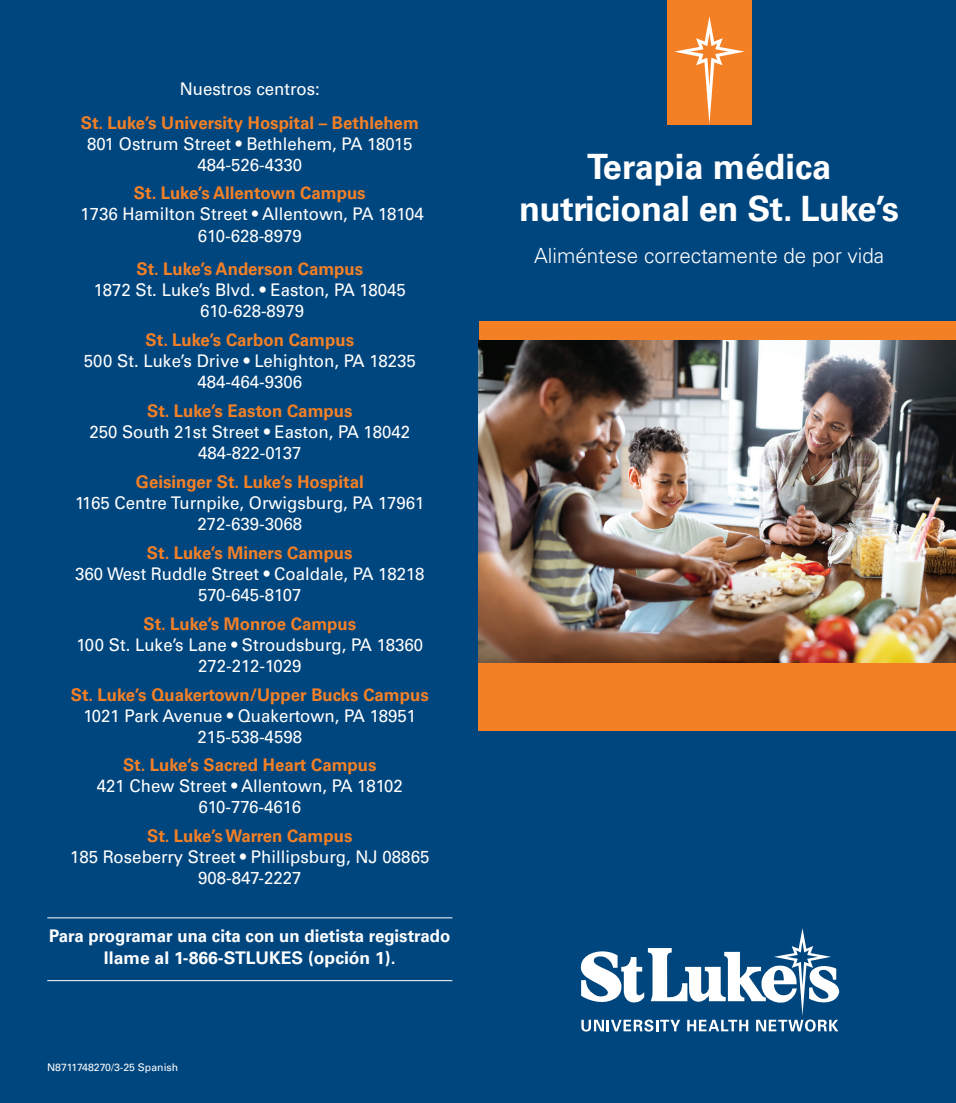
<style>
.page{position:relative;width:956px;height:1103px;background:#fff}
.page>*{position:absolute;margin:0;border:0;box-sizing:border-box;transform-origin:0 0}
.Title_of_brochure{font:700 35px/42px "Univers LT Pro 65";letter-spacing:-.01em;color:#fff;text-align:center}
.Title_of_brochure-2{font:300 21px "Univers LT Pro 45";color:#fff}
.headers-inside{font:17.5px/21px "Univers LT Pro 55 Roman";color:#fff;text-align:center;scale:.96 1}
.headers-inside-2{font:700 17.5px "Univers LT Pro 65";color:#f48026;scale:.96 1}
.headers-inside-3{font:700 17.5px/22.8px "Univers LT Pro 65";color:#fff;text-align:center;scale:.96 1}
.address-back_cover{font:10.5px "Univers LT Pro 55 Roman";color:#fff}
.s1{font-family:"Univers LT Pro 65";font-weight:700;color:#f48026}
</style>
<div class="page">
<div style="left:0;top:0;width:955px;height:1102px;background:#00467e"></div>
<div style="left:667px;top:0;width:84px;height:124px;background:#f48026"></div>
<svg style="left:674px;top:16px;width:70px;height:108px"></svg>
<hr style="left:47px;top:980px;width:405px;height:1px;background:#fff">
<hr style="left:47px;top:917px;width:405px;height:1px;background:#fff">
<svg style="left:580px;top:928px;width:258px;height:103px"></svg>
<img style="left:478px;top:340px;width:477px;height:322px">
<div style="left:479px;top:322px;width:476px;height:18px;background:#f48026"></div>
<div style="left:478px;top:662px;width:477px;height:68px;background:#f48026"></div>
<p class="headers-inside" style="left:180px;top:77px;width:147px">Nuestros centros:</p>
<p class="headers-inside-2" style="left:81px;top:110px;width:353px">St. Luke’s University Hospital – Bethlehem</p>
<p class="headers-inside" style="left:87px;top:132px;width:340px">801 Ostrum Street • Bethlehem, PA 18015<br>484-526-4330</p>
<p class="headers-inside-2" style="left:134px;top:181px;width:243px">St. Luke’s Allentown Campus</p>
<p class="headers-inside" style="left:81px;top:203px;width:359px">1736 Hamilton Street • Allentown, PA 18104<br>610-628-8979</p>
<p class="headers-inside-2" style="left:136px;top:256px;width:237px">St. Luke’s Anderson Campus</p>
<p class="headers-inside" style="left:94px;top:279px;width:327px">1872 St. Luke’s Blvd. • Easton, PA 18045</p>
<p class="headers-inside" style="left:200px;top:300px;width:109px">610-628-8979</p>
<p class="headers-inside-2" style="left:145px;top:327px;width:218px">St. Luke’s Carbon Campus</p>
<p class="headers-inside" style="left:84px;top:349px;width:347px">500 St. Luke’s Drive • Lehighton, PA 18235</p>
<p class="headers-inside" style="left:197px;top:370px;width:110px">484-464-9306</p>
<p class="headers-inside-2" style="left:147px;top:398px;width:215px">St. Luke’s Easton Campus</p>
<p class="headers-inside" style="left:89px;top:420px;width:335px">250 South 21st Street • Easton, PA 18042</p>
<p class="headers-inside" style="left:198px;top:441px;width:109px">484-822-0137</p>
<p class="headers-inside" style="left:75px;top:470px;width:365px"><span class="s1">Geisinger St. Luke’s Hospital<br></span>1165 Centre Turnpike, Orwigsburg, PA 17961<br>272-639-3068</p>
<p class="headers-inside-2" style="left:147px;top:540px;width:216px">St. Luke’s Miners Campus</p>
<p class="headers-inside" style="left:75px;top:562px;width:365px">360 West Ruddle Street • Coaldale, PA 18218</p>
<p class="headers-inside" style="left:198px;top:583px;width:109px">570-645-8107</p>
<p class="headers-inside-2" style="left:143px;top:611px;width:223px">St. Luke’s Monroe Campus</p>
<p class="headers-inside" style="left:76px;top:633px;width:362px">100 St. Luke’s Lane • Stroudsburg, PA 18360<br>272-212-1029</p>
<p class="headers-inside-2" style="left:71px;top:682px;width:374px">St. Luke’s Quakertown/Upper Bucks Campus</p>
<p class="headers-inside" style="left:83px;top:704px;width:348px">1021 Park Avenue • Quakertown, PA 18951<br>215-538-4598</p>
<p class="headers-inside-2" style="left:123px;top:753px;width:265px">St. Luke’s Sacred Heart Campus</p>
<p class="headers-inside" style="left:97px;top:775px;width:320px">421 Chew Street • Allentown, PA 18102<br>610-776-4616</p>
<p class="headers-inside-2" style="left:147px;top:823px;width:215px">St. Luke’s Warren Campus</p>
<p class="headers-inside" style="left:70px;top:846px;width:375px">185 Roseberry Street • Phillipsburg, NJ 08865<br>908-847-2227</p>
<p class="headers-inside-3" style="left:49px;top:923px;width:419px">Para programar una cita con un dietista registrado llame al 1-866-STLUKES (opción 1).</p>
<p class="address-back_cover" style="left:47px;top:1060px;width:133px">N8711748270/3-25 Spanish</p>
<p class="Title_of_brochure" style="left:519px;top:144px;width:381px">Terapia médica nutricional en St. Luke’s</p>
<p class="Title_of_brochure-2" style="left:534px;top:242px;width:351px">Aliméntese correctamente de por vida</p>
</div>
